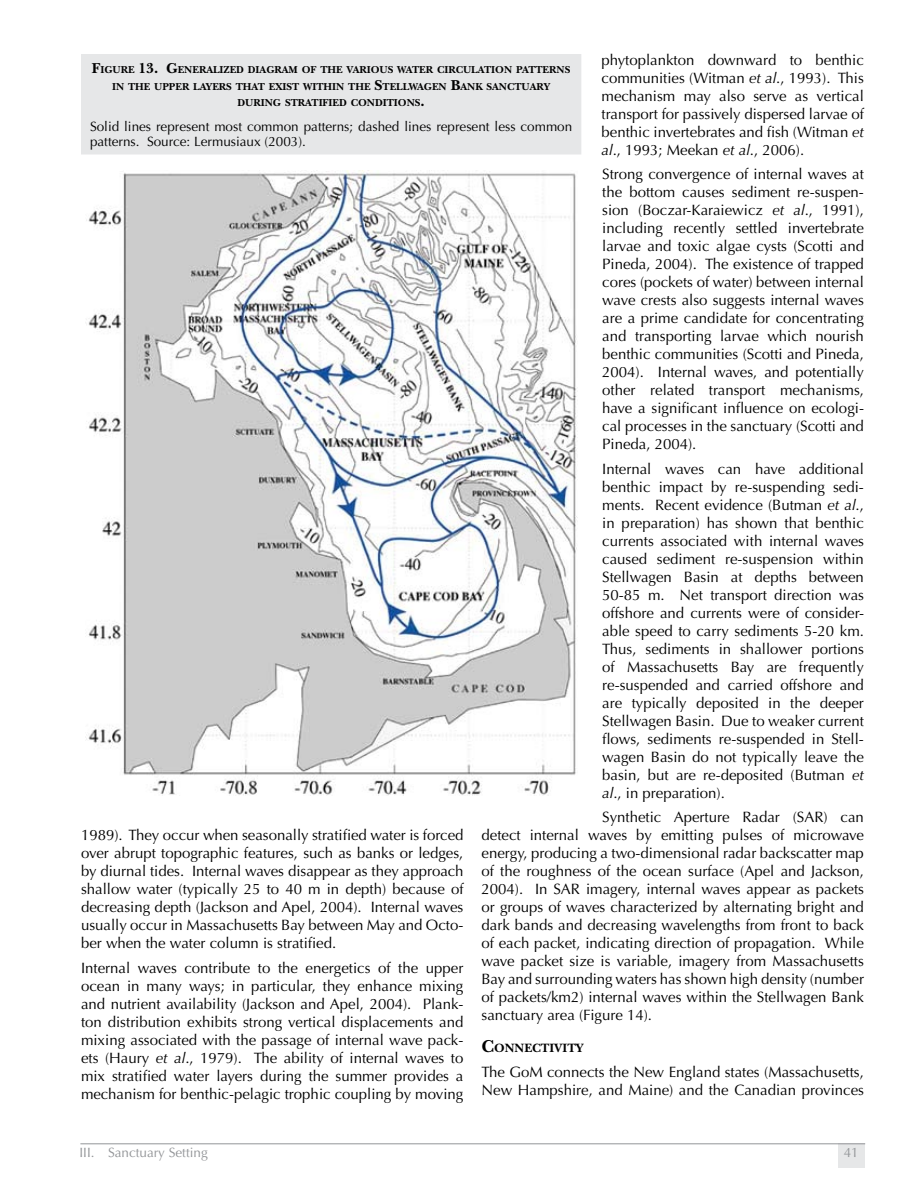
<style>
.page{position:relative;width:918px;height:1188px;background:#fff}
.page>*{position:absolute;margin:0;border:0;box-sizing:border-box;transform-origin:0 0}
.t1{font:15px/18px "Optima";color:#000;text-align:justify}
.t2{font:13.5px/15px "Optima";color:#000}
.t3{font:13.5px "Optima";color:#939598}
.t4{font:700 12.6px "New Baskerville";color:#000}
.t5{font:700 10.5px/16.5px "New Baskerville";color:#000;text-align:center}
.s1{font-style:italic}
.s2{font-size:18px}
.s3{font-size:15px}
</style>
<div class="page">
<div style="left:838px;top:1144px;width:27px;height:24px;background:#e6e7e8"></div>
<hr style="left:80px;top:1144px;width:785px;height:1px;background:#939598">
<img style="left:86px;top:170px;width:492px;height:625px">
<div style="left:82px;top:55px;width:498px;height:98px;background:#e6e7e8"></div>
<div style="left:81px;top:54px;width:500px;height:100px;border:2px solid #e6e7e8"></div>
<p class="t1" style="left:602px;top:51px;width:264px">phytoplankton downward to benthic communities (Witman <span class="s1">et al</span>., 1993). This mechanism may also serve as vertical transport for passively dispersed larvae of benthic invertebrates and fish (Witman <span class="s1">et al</span>., 1993; Meekan <span class="s1">et al</span>., 2006).</p>
<p class="t1" style="left:602px;top:166px;width:263px">Strong convergence of internal waves at the bottom causes sediment re-suspen&shy;sion (Boczar-Karaiewicz <span class="s1">et al</span>., 1991), including recently settled invertebrate larvae and toxic algae cysts (Scotti and Pineda, 2004). The existence of trapped cores (pockets of water) between internal wave crests also suggests internal waves are a prime candidate for concentrating and transporting larvae which nourish benthic communities (Scotti and Pineda, 2004). Internal waves, and potentially other related transport mechanisms, have a significant influence on ecologi&shy;cal processes in the sanctuary (Scotti and Pineda, 2004).</p>
<p class="t1" style="left:602px;top:460px;width:263px">Internal waves can have additional benthic impact by re-suspending sedi&shy;ments. Recent evidence (Butman <span class="s1">et al</span>., in preparation) has shown that benthic currents associated with internal waves caused sediment re-suspension within Stellwagen Basin at depths between 50-85 m. Net transport direction was offshore and currents were of consider&shy;able speed to carry sediments 5-20 km.<br>Thus, sediments in shallower portions of Massachusetts Bay are frequently re-suspended and carried offshore and are typically deposited in the deeper Stellwagen Basin. Due to weaker current flows, sediments re-suspended in Stell&shy;wagen Basin do not typically leave the basin, but are re-deposited (Butman <span class="s1">et al</span>., in preparation).</p>
<p class="t1" style="left:482px;top:809px;width:384px;text-indent:121px">Synthetic Aperture Radar (SAR) can detect internal waves by emitting pulses of microwave energy, producing a two-dimensional radar backscatter map of the roughness of the ocean surface (Apel and Jackson, 2004). In SAR imagery, internal waves appear as packets or groups of waves characterized by alternating bright and dark bands and decreasing wavelengths from front to back of each packet, indicating direction of propagation. While wave packet size is variable, imagery from Massachusetts Bay and surrounding waters has shown high density (number of packets/km2) internal waves within the Stellwagen Bank sanctuary area (Figure 14).</p>
<p class="t4" style="left:481px;top:1041px;width:104px"><span class="s2">C</span>ONNECTIVITY</p>
<p class="t1" style="left:481px;top:1063px;width:384px">The GoM connects the New England states (Massachusetts,<br>New Hampshire, and Maine) and the Canadian provinces</p>
<p class="t5" style="left:92px;top:62px;width:480px"><span class="s3">F</span>IGURE <span class="s3">13. G</span>ENERALIZED DIAGRAM OF THE VARIOUS WATER CIRCULATION PATTERNS<br>IN THE UPPER LAYERS THAT EXIST WITHIN THE <span class="s3">S</span>TELLWAGEN <span class="s3">B</span>ANK SANCTUARY<br>DURING STRATIFIED CONDITIONS<span class="s3">.</span></p>
<p class="t2" style="left:90px;top:119px;width:484px">Solid lines represent most common patterns; dashed lines represent less common patterns. Source: Lermusiaux (2003).</p>
<p class="t1" style="left:81px;top:827px;width:384px">1989). They occur when seasonally stratified water is forced over abrupt topographic features, such as banks or ledges, by diurnal tides. Internal waves disappear as they approach shallow water (typically 25 to 40 m in depth) because of decreasing depth (Jackson and Apel, 2004). Internal waves usually occur in Massachusetts Bay between May and Octo&shy;ber when the water column is stratified.</p>
<p class="t1" style="left:81px;top:959px;width:384px">Internal waves contribute to the energetics of the upper ocean in many ways; in particular, they enhance mixing and nutrient availability (Jackson and Apel, 2004). Plank&shy;ton distribution exhibits strong vertical displacements and mixing associated with the passage of internal wave pack&shy;ets (Haury <span class="s1">et al</span>., 1979). The ability of internal waves to mix stratified water layers during the summer provides a mechanism for benthic-pelagic trophic coupling by moving</p>
<p class="t3" style="left:80px;top:1145px;width:130px">III. Sanctuary Setting</p>
<p class="t3" style="left:844px;top:1145px;width:17px">41</p>
</div>
